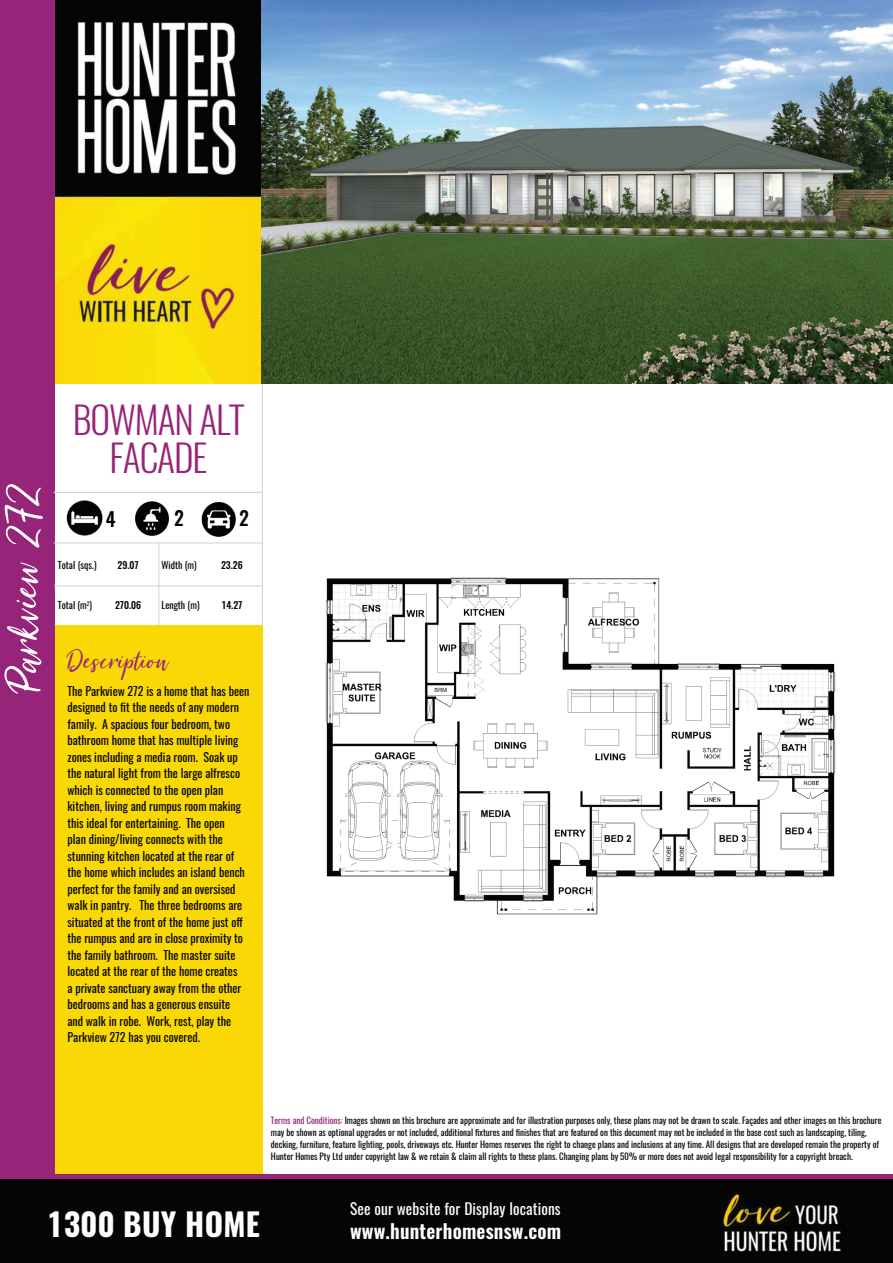
<style>
.page{position:relative;width:893px;height:1263px;background:#fff}
.page>*{position:absolute;margin:0;border:0;box-sizing:border-box;transform-origin:0 0}
.t1{font:55.5px "Summer Festival";color:#fff}
.t2{font:300 37.5px/37.5px "Oswald";letter-spacing:-.03em;color:#962478;text-align:center}
.t3{font:33px "Summer Festival";color:#962478}
.t4{font:700 31.5px "Oswald";letter-spacing:.01em;color:#fff}
.t5{font:600 19.5px "Oswald";letter-spacing:.01em;color:#fff}
.t6{font:500 19.5px "Oswald";color:#040503}
.t7{font:15.3px "Oswald";letter-spacing:.01em;color:#fff}
.t8{font:12px/16.5px "Oswald";color:#040503}
.t9{font:9.75px "Oswald";color:#040503}
.t10{font:500 9.75px "Oswald";color:#040503}
.t11{font:9px/12px "Oswald";color:#040503}
.s1{color:#952477}
</style>
<div class="page">
<img style="left:54px;top:0;width:839px;height:384px">
<div style="left:53px;top:625px;width:209px;height:549px;background:#fad806"></div>
<div style="left:0;top:0;width:54px;height:1176px;background:#962478"></div>
<img style="left:325px;top:577px;width:511px;height:338px">
<div style="left:0;top:1177px;width:893px;height:86px;background:#040504"></div>
<div style="left:0;top:1174px;width:893px;height:5px;background:#962478"></div>
<img style="left:723px;top:1194px;width:118px;height:58px">
<hr style="left:53px;top:543px;width:209px;height:1px;background:#d3d2d2">
<hr style="left:158px;top:543px;width:1px;height:82px;background:#d3d2d2">
<hr style="left:262px;top:384px;width:1px;height:241px;background:#d3d2d2">
<hr style="left:54px;top:586px;width:208px;height:1px;background:#d3d2d2">
<hr style="left:53px;top:492px;width:208px;height:1px;background:#d3d2d2">
<hr style="left:54px;top:492px;width:208px;height:1px;background:#d3d2d2">
<img style="left:66px;top:500px;width:37px;height:36px">
<img style="left:135px;top:501px;width:35px;height:35px">
<img style="left:201px;top:501px;width:35px;height:36px">
<h1 class="t1" style="left:-6px;top:690px;width:212px;rotate:-90deg">Parkview 272</h1>
<h2 class="t2" style="left:73px;top:401px;width:173px">BOWMAN ALT<br>FACADE</h2>
<h3 class="t6" style="left:106px;top:505px;width:11px">4</h3>
<h3 class="t6" style="left:174px;top:504px;width:11px">2</h3>
<h3 class="t6" style="left:239px;top:504px;width:11px">2</h3>
<p class="t10" style="left:118px;top:558px;width:23px">29.07</p>
<p class="t9" style="left:161px;top:558px;width:37px">Width (m)</p>
<p class="t10" style="left:221px;top:558px;width:23px">23.26</p>
<p class="t9" style="left:58px;top:559px;width:40px">Total (sqs.)</p>
<p class="t9" style="left:58px;top:599px;width:36px">Total (m<sup>2</sup>)</p>
<p class="t9" style="left:161px;top:598px;width:40px">Length (m)</p>
<p class="t10" style="left:115px;top:598px;width:28px">270.06</p>
<p class="t10" style="left:221px;top:598px;width:23px">14.27</p>
<h3 class="t3" style="left:68px;top:642px;width:103px">Description</h3>
<p class="t8" style="left:68px;top:682px;width:183px">The Parkview 272 is a home that has been designed to fit the needs of any modern family. A spacious four bedroom, two bathroom home that has multiple living zones including a media room. Soak up the natural light from the large alfresco which is connected to the open plan kitchen, living and rumpus room making this ideal for entertaining. The open<br>plan dining/living connects with the stunning kitchen located at the rear of the home which includes an island bench perfect for the family and an oversised walk in pantry. The three bedrooms are situated at the front of the home just off the rumpus and are in close proximity to the family bathroom. The master suite located at the rear of the home creates<br>a private sanctuary away from the other bedrooms and has a generous ensuite<br>and walk in robe. Work, rest, play the Parkview 272 has you covered.</p>
<p class="t11" style="left:271px;top:1115px;width:612px"><span class="s1">Terms and Conditions:</span> Images shown on this brochure are approximate and for illustration purposes only, these plans may not be drawn to scale. Façades and other images on this brochure may be shown as optional upgrades or not included, additional fixtures and finishes that are featured on this document may not be included in the base cost such as landscaping, tiling, decking, furniture, feature lighting, pools, driveways etc. Hunter Homes reserves the right to change plans and inclusions at any time. All designs that are developed remain the property of Hunter Homes Pty Ltd under copyright law &amp; we retain &amp; claim all rights to these plans. Changing plans by 50% or more does not avoid legal responsibility for a copyright breach.</p>
<h3 class="t4" style="left:47px;top:1203px;width:215px">1300 BUY HOME</h3>
<p class="t7" style="left:350px;top:1198px;width:212px">See our website for Display locations</p>
<h3 class="t5" style="left:350px;top:1217px;width:213px">www.hunterhomesnsw.com</h3>
</div>
